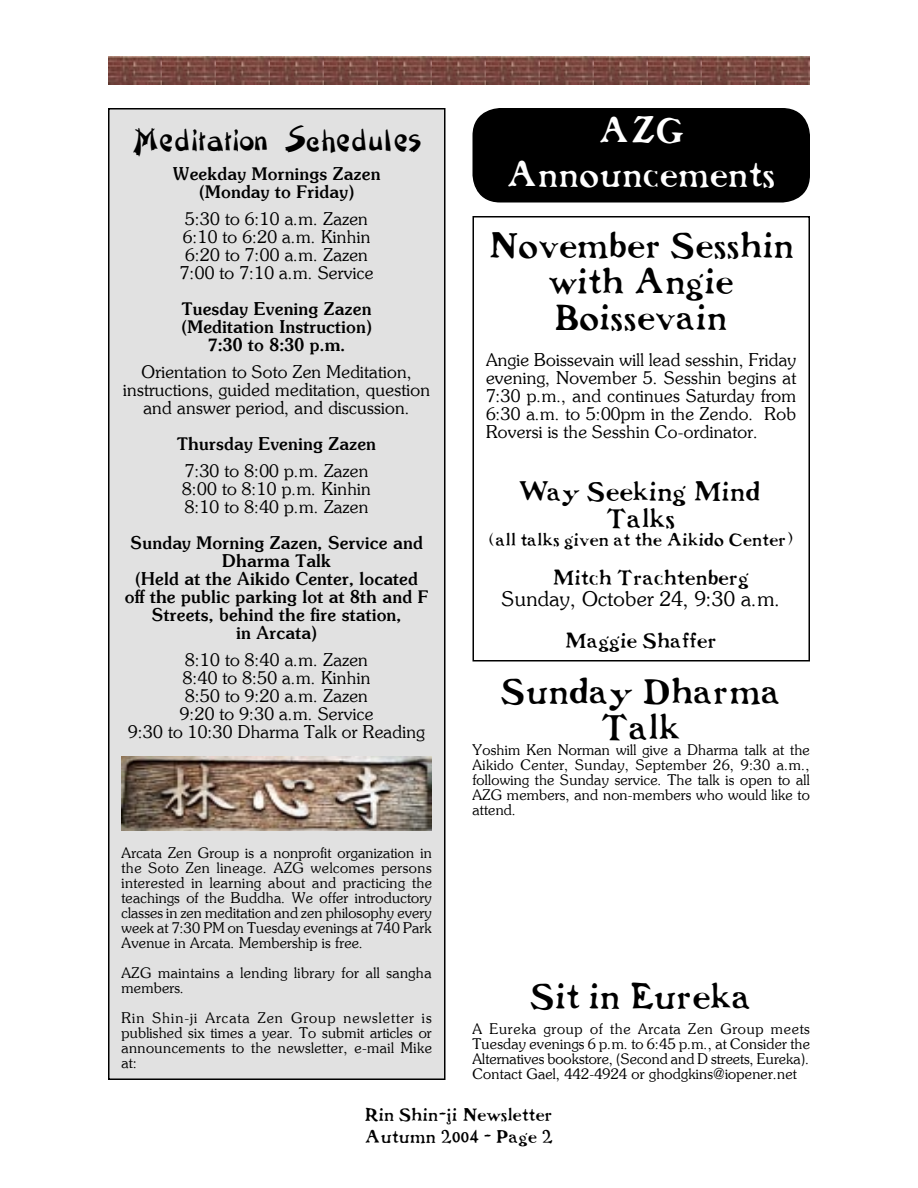
<style>
.page{position:relative;width:918px;height:1188px;background:#fff}
.page>*{position:absolute;margin:0;border:0;box-sizing:border-box;transform-origin:0 0}
.Body_Text{font:36px/36px "Sansedro SSK";color:#000}
.t1{font:36px "Painter";color:#000}
.t2{font:36px/43.2px "Sansedro SSK";color:#fff;text-align:center}
.t3{font:27px/27px "Sansedro SSK";color:#000;text-align:center}
.t4{font:21px "Sansedro SSK";color:#000}
.t5{font:21px "Soutane";color:#000}
.t6{font:18px/18px "Soutane";color:#000;text-align:center}
.t7{font:700 18px/18px "Soutane";color:#000;text-align:center}
.t8{font:18px/21.6px "Sansedro SSK";color:#000}
.t9{font:15px/15px "Soutane";color:#000;text-align:justify}
</style>
<div class="page">
<div style="left:472px;top:108px;width:338px;height:94px;background:#000"></div>
<div style="left:109px;top:109px;width:336px;height:970px;background:#e1e1e1"></div>
<div style="left:108px;top:108px;width:338px;height:972px;border:2px solid #000"></div>
<img style="left:108px;top:56px;width:702px;height:28px">
<img style="left:122px;top:756px;width:310px;height:74px">
<div style="left:472px;top:216px;width:338px;height:446px;border:2px solid #000"></div>
<p class="t1" style="left:132px;top:115px;width:291px">Meditation Schedules</p>
<p class="t7" style="left:173px;top:164px;width:210px">Weekday Mornings Zazen</p>
<p class="t7" style="left:199px;top:182px;width:157px">(Monday to Friday)</p>
<p class="t6" style="left:185px;top:209px;width:185px">5:30 to 6:10 a.m. Zazen</p>
<p class="t6" style="left:183px;top:227px;width:189px">6:10 to 6:20 a.m. Kinhin</p>
<p class="t6" style="left:185px;top:245px;width:185px">6:20 to 7:00 a.m. Zazen</p>
<p class="t6" style="left:180px;top:263px;width:195px">7:00 to 7:10 a.m. Service</p>
<p class="t7" style="left:182px;top:299px;width:191px">Tuesday Evening Zazen</p>
<p class="t7" style="left:181px;top:317px;width:192px">(Meditation Instruction)</p>
<p class="t7" style="left:208px;top:335px;width:139px">7:30 to 8:30 p.m.</p>
<p class="t6" style="left:123px;top:362px;width:309px">Orientation to Soto Zen Meditation, instructions, guided meditation, question and answer period, and discussion.</p>
<p class="t7" style="left:177px;top:434px;width:200px">Thursday Evening Zazen</p>
<p class="t6" style="left:185px;top:461px;width:186px">7:30 to 8:00 p.m. Zazen</p>
<p class="t6" style="left:182px;top:479px;width:190px">8:00 to 8:10 p.m. Kinhin</p>
<p class="t6" style="left:185px;top:497px;width:186px">8:10 to 8:40 p.m. Zazen</p>
<p class="t7" style="left:131px;top:533px;width:294px">Sunday Morning Zazen, Service and</p>
<p class="t7" style="left:222px;top:551px;width:111px">Dharma Talk</p>
<p class="t7" style="left:125px;top:569px;width:306px">(Held at the Aikido Center, located off the public parking lot at 8th and F<br>Streets, behind the fire station,</p>
<p class="t7" style="left:236px;top:623px;width:83px">in Arcata)</p>
<p class="t6" style="left:185px;top:650px;width:185px">8:10 to 8:40 a.m. Zazen</p>
<p class="t6" style="left:183px;top:668px;width:189px">8:40 to 8:50 a.m. Kinhin</p>
<p class="t6" style="left:185px;top:686px;width:185px">8:50 to 9:20 a.m. Zazen</p>
<p class="t6" style="left:180px;top:704px;width:195px">9:20 to 9:30 a.m. Service</p>
<p class="t6" style="left:128px;top:722px;width:298px">9:30 to 10:30 Dharma Talk or Reading</p>
<p class="t9" style="left:122px;top:845px;width:312px">Arcata Zen Group is a nonprofit organization in the Soto Zen lineage. AZG welcomes persons interested in learning about and practicing the teachings of the Buddha. We offer introductory classes in zen meditation and zen philosophy every week at 7:30 PM on Tuesday evenings at 740 Park Avenue in Arcata. Membership is free.</p>
<p class="t9" style="left:122px;top:965px;width:312px">AZG maintains a lending library for all sangha members.</p>
<p class="t9" style="left:122px;top:1010px;width:312px">Rin Shin-ji Arcata Zen Group newsletter is published six times a year. To submit articles or announcements to the newsletter, e-mail Mike at:</p>
<p class="t2" style="left:506px;top:111px;width:271px">AZG<br>Announcements</p>
<p class="Body_Text" style="left:488px;top:230px;width:309px">November Sesshin</p>
<p class="Body_Text" style="left:549px;top:266px;width:187px">with Angie<br>Boissevain</p>
<p class="t6" style="left:486px;top:351px;width:312px;text-align:justify">Angie Boissevain will lead sesshin, Friday evening, November 5. Sesshin begins at 7:30 p.m., and continues Saturday from 6:30 a.m. to 5:00pm in the Zendo. Rob Roversi is the Sesshin Co-ordinator.</p>
<p class="t3" style="left:522px;top:480px;width:240px">Way Seeking Mind<br>Talks</p>
<p class="t8" style="left:489px;top:530px;width:306px">(all talks given at the Aikido Center)</p>
<p class="t4" style="left:553px;top:568px;width:198px">Mitch Trachtenberg</p>
<p class="t5" style="left:502px;top:586px;width:280px">Sunday, October 24, 9:30 a.m.</p>
<p class="t4" style="left:565px;top:631px;width:154px">Maggie Shaffer</p>
<p class="Body_Text" style="left:501px;top:675px;width:281px;text-align:center">Sunday Dharma<br>Talk</p>
<p class="t9" style="left:472px;top:742px;width:339px">Yoshim Ken Norman will give a Dharma talk at the Aikido Center, Sunday, September 26, 9:30 a.m., following the Sunday service. The talk is open to all AZG members, and non-members who would like to attend.</p>
<p class="Body_Text" style="left:531px;top:981px;width:223px">Sit in Eureka</p>
<p class="t9" style="left:472px;top:1021px;width:339px">A Eureka group of the Arcata Zen Group meets Tuesday evenings 6 p.m. to 6:45 p.m., at Consider the Alternatives bookstore, (Second and D streets, Eureka).<br>Contact Gael, 442-4924 or ghodgkins@iopener.net</p>
<p class="t8" style="left:365px;top:1105px;width:190px">Rin Shin-ji Newsletter<br>Autumn 2004 - Page 2</p>
</div>
